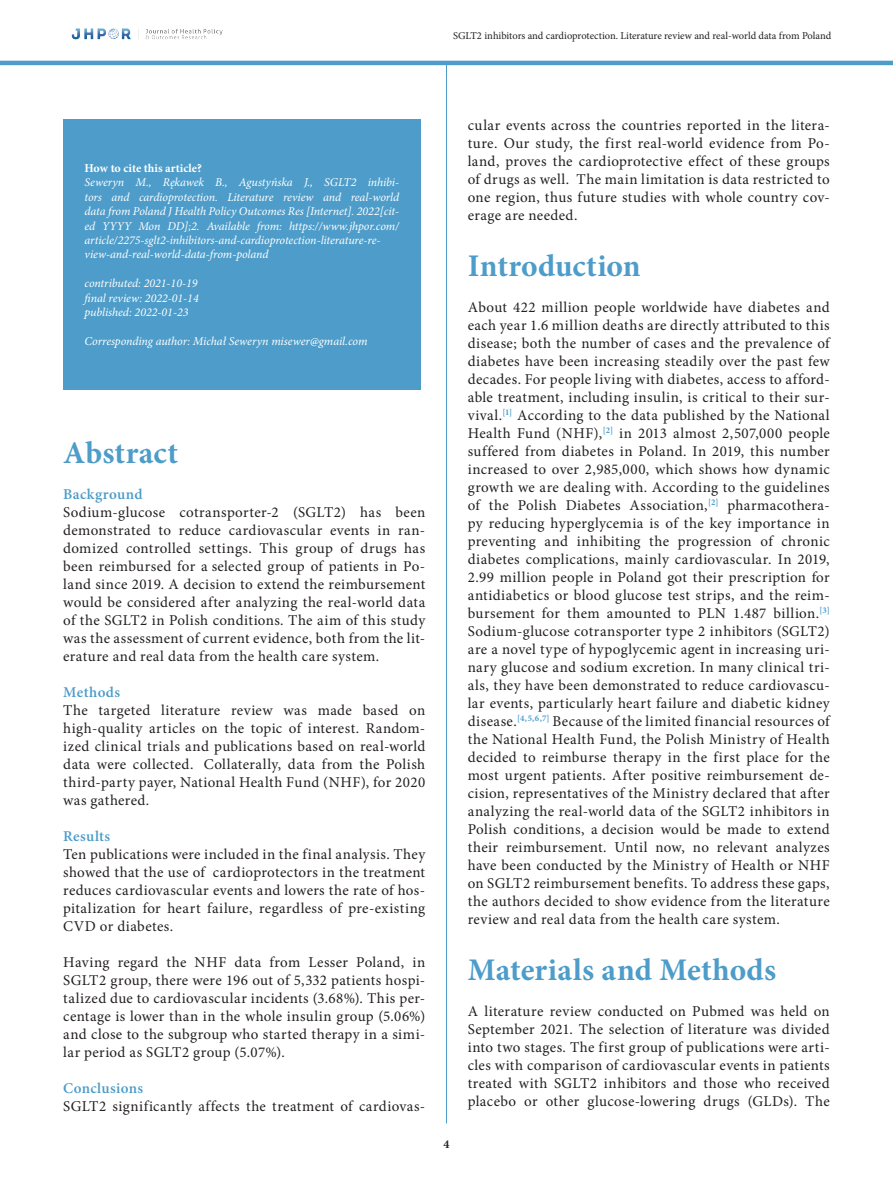
<style>
.page{position:relative;width:893px;height:1178px;background:#fff}
.page>*{position:absolute;margin:0;border:0;box-sizing:border-box;transform-origin:0 0}
.t1{font:700 31.5px "Minion Pro";letter-spacing:.005em;color:#4d9cc9}
.t2{font:15px/18px "Minion Pro";letter-spacing:.025em;color:#231f20;text-align:justify}
.t3{font:600 15px "Minion Pro";letter-spacing:.025em;color:#4d9cc9}
.t4{font:italic 12px/14.4px "Minion Pro";letter-spacing:-.01em;color:#fff}
.t5{font:700 12px "Minion Pro";color:#fff}
.t6{font:700 12px "Minion Pro";color:#231f20}
.t7{font:10.5px "Minion Pro";letter-spacing:-.005em;color:#231f20}
</style>
<div class="page">
<img style="left:71px;top:28px;width:152px;height:12px">
<hr style="left:0;top:61px;width:893px;height:4px;background:#4d9cc9">
<div style="left:63px;top:119px;width:357px;height:270px;background:#4d9cc9"></div>
<hr style="left:446px;top:63px;width:1px;height:1060px;background:#4d9cc9">
<p class="t7" style="left:453px;top:28px;width:380px">SGLT2 inhibitors and cardioprotection. Literature review and real-world data from Poland</p>
<p class="t5" style="left:85px;top:160px;width:119px">How to cite this article?</p>
<p class="t4" style="left:85px;top:175px;width:316px">Seweryn M., Rękawek B., Agustyńska J., SGLT2 inhibi&shy;tors and cardioprotection. Literature review and real-world data from Poland J Health Policy Outcomes Res [Internet]. 2022[cit&shy;ed YYYY Mon DD];2. Available from: https://www.jhpor.com/ article/2275-sglt2-inhibitors-and-cardioprotection-literature-re&shy;view-and-real-world-data-from-poland</p>
<p class="t4" style="left:85px;top:276px;width:116px;text-align:justify">contributed: 2021-10-19 final review: 2022-01-14 published: 2022-01-23</p>
<p class="t4" style="left:85px;top:334px;width:284px">Corresponding author: Michał Seweryn misewer@gmail.com</p>
<h1 class="t1" style="left:63px;top:431px;width:116px">Abstract</h1>
<p class="t3" style="left:63px;top:484px;width:81px">Background</p>
<p class="t2" style="left:63px;top:503px;width:363px">Sodium-glucose cotransporter-2 (SGLT2) has been demonstrated to reduce cardiovascular events in ran&shy;domized controlled settings. This group of drugs has been reimbursed for a selected group of patients in Po&shy;land since 2019. A decision to extend the reimbursement would be considered after analyzing the real-world data of the SGLT2 in Polish conditions. The aim of this study was the assessment of current evidence, both from the lit&shy;erature and real data from the health care system.</p>
<p class="t3" style="left:63px;top:682px;width:58px">Methods</p>
<p class="t2" style="left:63px;top:701px;width:363px">The targeted literature review was made based on high-quality articles on the topic of interest. Random&shy;ized clinical trials and publications based on real-world data were collected. Collaterally, data from the Polish third-party payer, National Health Fund (NHF), for 2020 was gathered.</p>
<p class="t3" style="left:63px;top:826px;width:48px">Results</p>
<p class="t2" style="left:63px;top:845px;width:363px">Ten publications were included in the final analysis. They showed that the use of cardioprotectors in the treatment reduces cardiovascular events and lowers the rate of hos&shy;pitalization for heart failure, regardless of pre-existing CVD or diabetes.</p>
<p class="t2" style="left:63px;top:953px;width:363px">Having regard the NHF data from Lesser Poland, in SGLT2 group, there were 196 out of 5,332 patients hospi&shy;talized due to cardiovascular incidents (3.68%). This per&shy;centage is lower than in the whole insulin group (5.06%) and close to the subgroup who started therapy in a simi&shy;lar period as SGLT2 group (5.07%).</p>
<p class="t3" style="left:63px;top:1078px;width:81px">Conclusions</p>
<p class="t2" style="left:63px;top:1097px;width:363px">SGLT2 significantly affects the treatment of cardiovas-</p>
<p class="t6" style="left:443px;top:1136px;width:7px">4</p>
<p class="t2" style="left:468px;top:116px;width:363px">cular events across the countries reported in the litera&shy;ture. Our study, the first real-world evidence from Po&shy;land, proves the cardioprotective effect of these groups of drugs as well. The main limitation is data restricted to one region, thus future studies with whole country cov&shy;erage are needed.</p>
<h1 class="t1" style="left:468px;top:244px;width:174px">Introduction</h1>
<p class="t2" style="left:468px;top:298px;width:363px">About 422 million people worldwide have diabetes and each year 1.6 million deaths are directly attributed to this disease; both the number of cases and the prevalence of diabetes have been increasing steadily over the past few decades. For people living with diabetes, access to afford&shy;able treatment, including insulin, is critical to their sur&shy;vival.<sup>[1]</sup> According to the data published by the National Health Fund (NHF),<sup>[2]</sup> in 2013 almost 2,507,000 people suffered from diabetes in Poland. In 2019, this number increased to over 2,985,000, which shows how dynamic growth we are dealing with. According to the guidelines of the Polish Diabetes Association,<sup>[2]</sup> pharmacothera&shy;py reducing hyperglycemia is of the key importance in preventing and inhibiting the progression of chronic diabetes complications, mainly cardiovascular. In 2019, 2.99 million people in Poland got their prescription for antidiabetics or blood glucose test strips, and the reim&shy;bursement for them amounted to PLN 1.487 billion.<sup>[3] </sup>Sodium-glucose cotransporter type 2 inhibitors (SGLT2) are a novel type of hypoglycemic agent in increasing uri&shy;nary glucose and sodium excretion. In many clinical tri&shy;als, they have been demonstrated to reduce cardiovascu&shy;lar events, particularly heart failure and diabetic kidney disease.<sup>[4,5,6,7]</sup> Because of the limited financial resources of the National Health Fund, the Polish Ministry of Health decided to reimburse therapy in the first place for the most urgent patients. After positive reimbursement de&shy;cision, representatives of the Ministry declared that after analyzing the real-world data of the SGLT2 inhibitors in Polish conditions, a decision would be made to extend their reimbursement. Until now, no relevant analyzes have been conducted by the Ministry of Health or NHF on SGLT2 reimbursement benefits. To address these gaps, the authors decided to show evidence from the literature review and real data from the health care system.</p>
<h1 class="t1" style="left:468px;top:947px;width:310px">Materials and Methods</h1>
<p class="t2" style="left:468px;top:1002px;width:363px">A literature review conducted on Pubmed was held on September 2021. The selection of literature was divided into two stages. The first group of publications were arti&shy;cles with comparison of cardiovascular events in patients treated with SGLT2 inhibitors and those who received placebo or other glucose-lowering drugs (GLDs). The</p>
</div>
